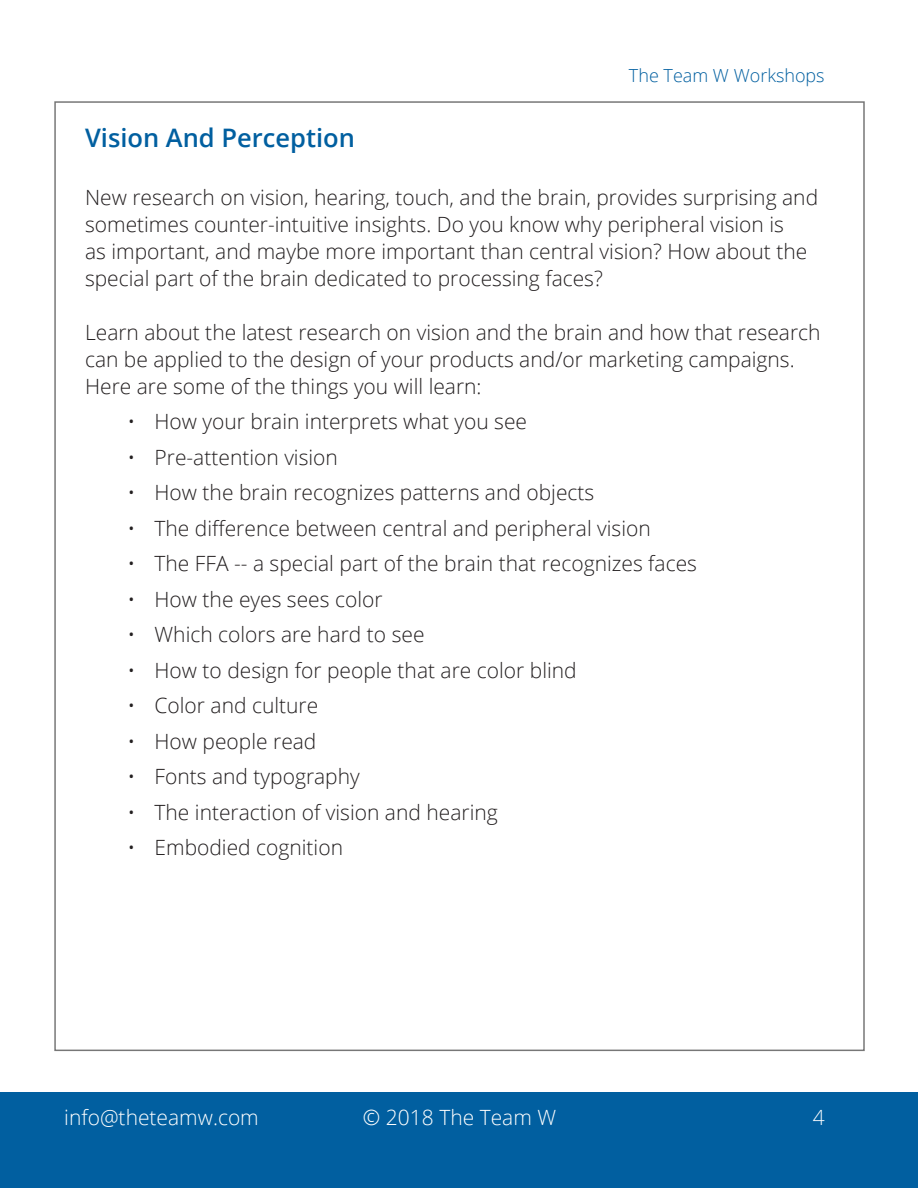
<style>
.page{position:relative;width:918px;height:1188px;background:#fff}
.page>*{position:absolute;margin:0;border:0;box-sizing:border-box;transform-origin:0 0}
.Header_Size_3{font:600 25.5px "Open Sans";color:#015fa0}
.Paragraph{font:300 21px/27px "Open Sans";color:#231f20}
.t1{font:300 21px "Open Sans";color:#fff}
.t2{font:300 18px "Open Sans";color:#015fa0}
</style>
<div class="page">
<div style="left:0;top:1093px;width:918px;height:95px;background:#015fa0"></div>
<p class="t2" style="left:629px;top:63px;width:197px">The Team W Workshops</p>
<p class="Header_Size_3" style="left:85px;top:120px;width:271px">Vision And Perception</p>
<p class="Paragraph" style="left:85px;top:183px;width:735px">New research on vision, hearing, touch, and the brain, provides surprising and sometimes counter-intuitive insights. Do you know why peripheral vision is<br>as important, and maybe more important than central vision? How about the special part of the brain dedicated to processing faces?</p>
<p class="Paragraph" style="left:85px;top:318px;width:737px">Learn about the latest research on vision and the brain and how that research can be applied to the design of your products and/or marketing campaigns.<br>Here are some of the things you will learn:</p>
<p class="Paragraph" style="left:128px;top:407px;width:401px">• How your brain interprets what you see</p>
<p class="Paragraph" style="left:128px;top:443px;width:212px">• Pre-attention vision</p>
<p class="Paragraph" style="left:128px;top:479px;width:468px">• How the brain recognizes patterns and objects</p>
<p class="Paragraph" style="left:128px;top:514px;width:525px">• The difference between central and peripheral vision</p>
<p class="Paragraph" style="left:128px;top:550px;width:571px">• The FFA -- a special part of the brain that recognizes faces</p>
<p class="Paragraph" style="left:128px;top:585px;width:256px">• How the eyes sees color</p>
<p class="Paragraph" style="left:128px;top:621px;width:299px">• Which colors are hard to see</p>
<p class="Paragraph" style="left:128px;top:656px;width:451px">• How to design for people that are color blind</p>
<p class="Paragraph" style="left:128px;top:692px;width:192px">• Color and culture</p>
<p class="Paragraph" style="left:128px;top:727px;width:190px">• How people read</p>
<p class="Paragraph" style="left:128px;top:763px;width:234px">• Fonts and typography</p>
<p class="Paragraph" style="left:128px;top:798px;width:372px">• The interaction of vision and hearing</p>
<p class="Paragraph" style="left:128px;top:834px;width:217px">• Embodied cognition</p>
<p class="t1" style="left:64px;top:1103px;width:196px">info@theteamw.com</p>
<p class="t1" style="left:363px;top:1103px;width:195px">© 2018 The Team W</p>
<p class="t1" style="left:813px;top:1103px;width:13px">4</p>
</div>
